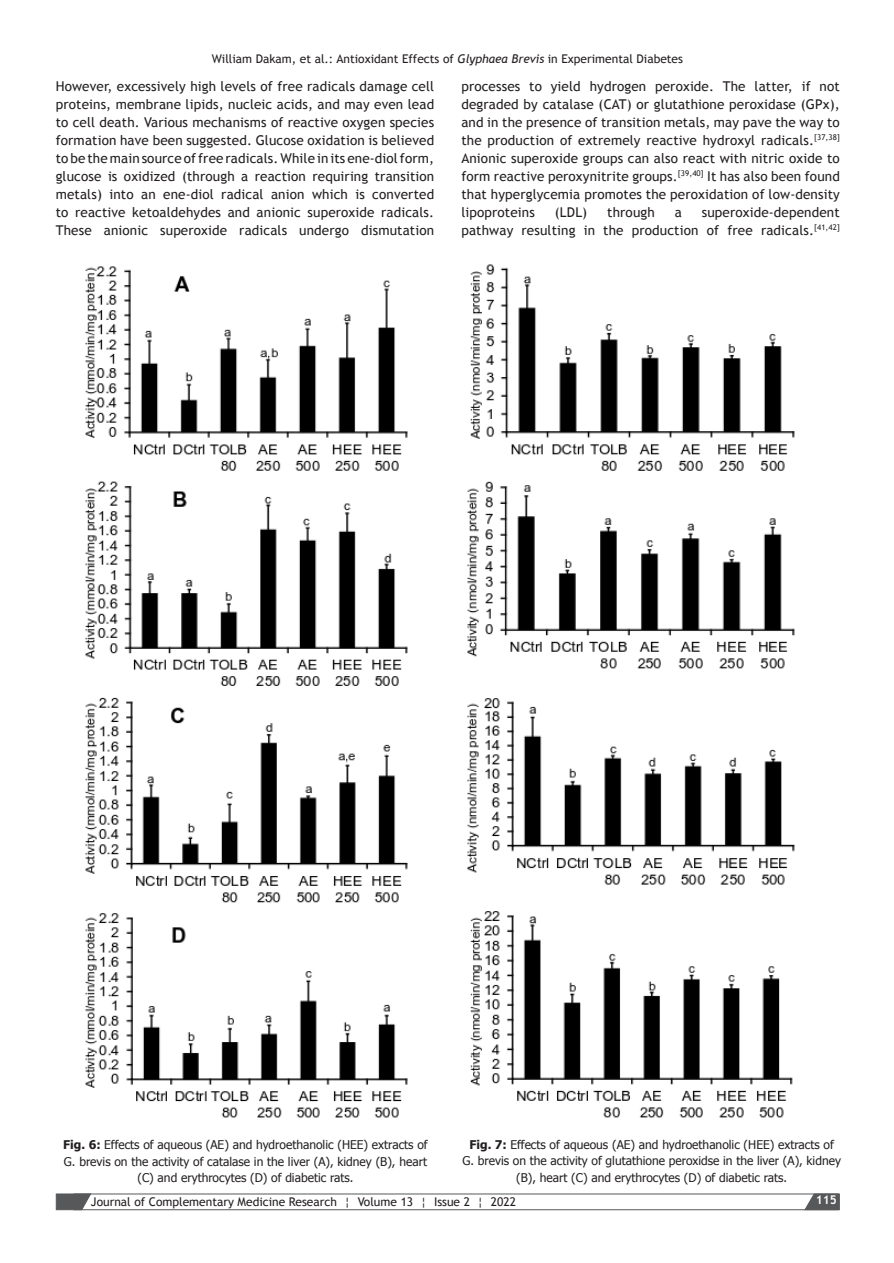
<style>
.page{position:relative;width:894px;height:1263px;background:#fff}
.page>*{position:absolute;margin:0;border:0;box-sizing:border-box;transform-origin:0 0}
.t1{font:13.5px/18px "Trebuchet MS";letter-spacing:.01em;color:#231f20;text-align:justify}
.t2{font:12px/16.5px "Tahoma";color:#231f20;text-align:center}
.t3{font:12px "Trebuchet MS";color:#231f20}
.t4{font:700 12px "Trebuchet MS";color:#fff}
.s1{font-style:italic}
.s2{font-weight:700}
</style>
<div class="page">
<div style="left:74px;top:1193px;width:764px;height:17px;border:1px solid #57585a"></div>
<svg style="left:55px;top:1193px;width:37px;height:17px"></svg>
<svg style="left:803px;top:1193px;width:36px;height:17px"></svg>
<img style="left:85px;top:266px;width:323px;height:852px">
<img style="left:467px;top:264px;width:328px;height:854px">
<p class="t3" style="left:212px;top:51px;width:472px">William Dakam, et al.: Antioxidant Effects of <span class="s1">Glyphaea Brevis</span> in Experimental Diabetes</p>
<p class="t1" style="left:56px;top:77px;width:380px">However, excessively high levels of free radicals damage cell proteins, membrane lipids, nucleic acids, and may even lead to cell death. Various mechanisms of reactive oxygen species formation have been suggested. Glucose oxidation is believed to be the main source of free radicals. While in its ene-diol form, glucose is oxidized (through a reaction requiring transition metals) into an ene-diol radical anion which is converted to reactive ketoaldehydes and anionic superoxide radicals.<br>These anionic superoxide radicals undergo dismutation</p>
<p class="t1" style="left:461px;top:77px;width:380px">processes to yield hydrogen peroxide. The latter, if not degraded by catalase (CAT) or glutathione peroxidase (GPx), and in the presence of transition metals, may pave the way to the production of extremely reactive hydroxyl radicals.<sup>[37,38] </sup>Anionic superoxide groups can also react with nitric oxide to form reactive peroxynitrite groups.<sup>[39,40]</sup> It has also been found that hyperglycemia promotes the peroxidation of low-density lipoproteins</p>
<p class="t1" style="left:461px;top:203px;width:380px;text-align:right">superoxide-dependent<br>pathway resulting in the production of free radicals.<sup>[41,42]</sup></p>
<p class="t1" style="left:554px;top:203px;width:34px">(LDL)</p>
<p class="t1" style="left:607px;top:203px;width:49px">through</p>
<p class="t1" style="left:674px;top:203px;width:9px">a</p>
<p class="t2" style="left:63px;top:1136px;width:366px"><span class="s2">Fig. 6:</span> Effects of aqueous (AE) and hydroethanolic (HEE) extracts of<br>G. brevis on the activity of catalase in the liver (A), kidney (B), heart (C) and erythrocytes (D) of diabetic rats.</p>
<p class="t2" style="left:462px;top:1135px;width:380px"><span class="s2">Fig. 7:</span> Effects of aqueous (AE) and hydroethanolic (HEE) extracts of<br>G. brevis on the activity of glutathione peroxidse in the liver (A), kidney (B), heart (C) and erythrocytes (D) of diabetic rats.</p>
<p class="t3" style="left:91px;top:1194px;width:426px">Journal of Complementary Medicine Research ¦ Volume 13 ¦ Issue 2 ¦ 2022</p>
<p class="t4" style="left:815px;top:1193px;width:23px">115</p>
</div>
